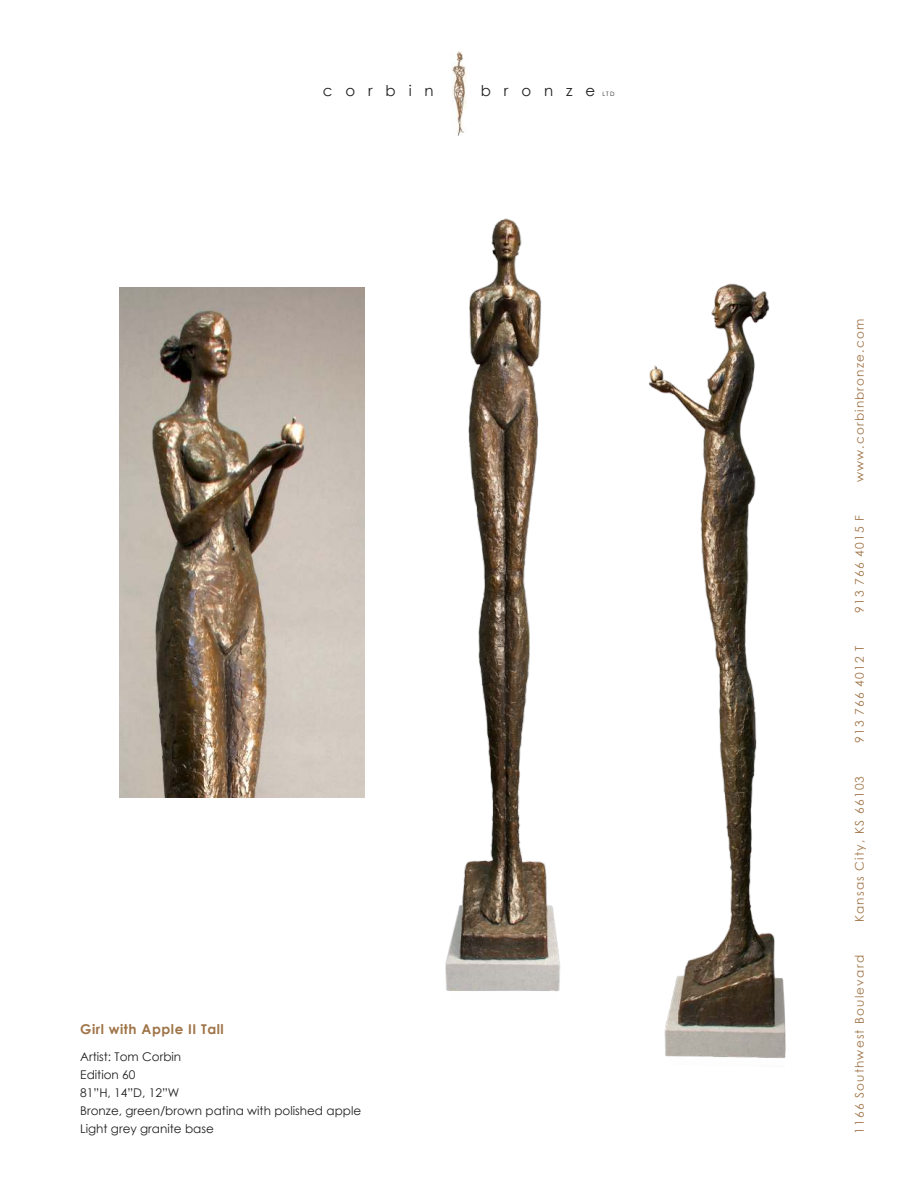
<style>
.page{position:relative;width:918px;height:1188px;background:#fff}
.page>*{position:absolute;margin:0;border:0;box-sizing:border-box;transform-origin:0 0}
.t1{font:15px "Century Gothic";letter-spacing:.86em;color:#221f1f}
.t2{font:700 13.5px "Century Gothic";letter-spacing:.04em;color:#9f7448}
.t3{font:12px/18px "Century Gothic";color:#221f1f}
.t4{font:12px "Century Gothic";letter-spacing:.1em;color:#9f7448}
.t5{font:6px "Century Gothic";color:#221f1f}
</style>
<div class="page">
<img style="left:451px;top:52px;width:16px;height:84px">
<img style="left:445px;top:218px;width:110px;height:773px">
<img style="left:119px;top:287px;width:246px;height:511px">
<img style="left:555px;top:283px;width:231px;height:775px">
<p class="t1" style="left:323px;top:85px;width:112px">corbin</p>
<p class="t1" style="left:481px;top:85px;width:116px">bronze</p>
<p class="t5" style="left:602px;top:92px;width:14px">LTD</p>
<p class="t2" style="left:80px;top:1024px;width:145px">Girl with Apple II Tall</p>
<p class="t3" style="left:80px;top:1048px;width:283px">Artist: Tom Corbin<br>Edition 60<br>81”H, 14”D, 12”W<br>Bronze, green/brown patina with polished apple<br>Light grey granite base</p>
<p class="t4" style="left:855px;top:482px;width:165px;rotate:-90deg">www.corbinbronze.com</p>
<p class="t4" style="left:855px;top:613px;width:99px;rotate:-90deg">913 766 4015 F</p>
<p class="t4" style="left:855px;top:743px;width:99px;rotate:-90deg">913 766 4012 T</p>
<p class="t4" style="left:855px;top:922px;width:148px;rotate:-90deg">Kansas City, KS 66103</p>
<p class="t4" style="left:855px;top:1134px;width:180px;rotate:-90deg">1166 Southwest Boulevard</p>
</div>
